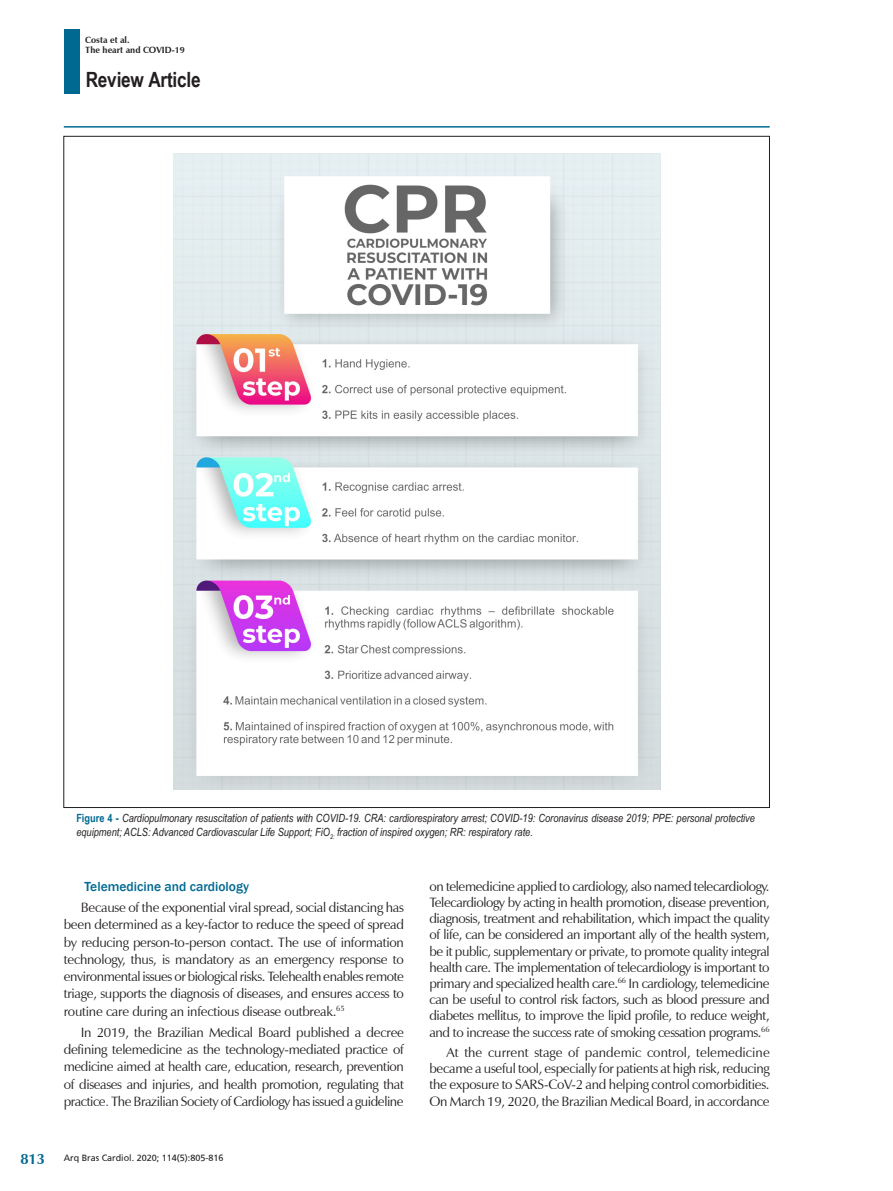
<style>
.page{position:relative;width:893px;height:1191px;background:#fff}
.page>*{position:absolute;margin:0;border:0;box-sizing:border-box;transform-origin:0 0}
.t1{font:700 21px "Arial Narrow";letter-spacing:-.01em;color:#231f20}
.t2{font:700 15px "Zapf Humanist 601 BT";color:#006991}
._01-TEXTO_BASICO{font:13.5px/16.2px "Zapf Humanist 601 BT";letter-spacing:-.025em;color:#231f20;text-align:justify}
._01-TEXTO_BASICO-2{font:500 13.5px "Franklin Gothic";color:#006991}
._05_LEGENDA_TABELA{font:italic 11.25px/13.5px "Arial Narrow";color:#231f20}
.t3{font:9px "Frutiger";color:#231f20}
.t4{font:700 9px/10.8px "Zapf Humanist 601 BT";color:#231f20}
.s1{font-weight:700;font-style:normal;color:#006991}
.s2{color:#222}
.s3{color:#7030a0}
</style>
<div class="page">
<hr style="left:64px;top:126px;width:706px;height:2px;background:#006991">
<div style="left:64px;top:29px;width:16px;height:65px;background:#006991"></div>
<img style="left:173px;top:154px;width:487px;height:636px">
<p class="t4" style="left:85px;top:34px;width:101px">Costa et al.<br>The heart and COVID-19</p>
<h1 class="t1" style="left:86px;top:64px;width:116px">Review Article</h1>
<p class="t2" style="left:20px;top:1149px;width:26px">813</p>
<p class="_05_LEGENDA_TABELA" style="left:76px;top:811px;width:680px"><span class="s1">Figure 4 -</span> Cardiopulmonary resuscitation of patients with COVID-19. CRA: cardiorespiratory arrest; COVID-19: Coronavirus disease 2019; PPE: personal protective equipment; ACLS: Advanced Cardiovascular Life Support; <span class="s2">FiO</span><sub>2:</sub> fraction of inspired oxygen; RR: respiratory rate.</p>
<p class="_01-TEXTO_BASICO-2" style="left:85px;top:878px;width:166px">Telemedicine and cardiology</p>
<p class="_01-TEXTO_BASICO" style="left:64px;top:899px;width:342px;line-height:17.2px;text-indent:17px">Because of the exponential viral spread, social distancing has been determined as a key-factor to reduce the speed of spread by reducing person-to-person contact. The use of information technology, thus, is mandatory as an emergency response to environmental issues or biological risks. Telehealth enables remote triage, supports the diagnosis of diseases, and ensures access to routine care during an infectious disease outbreak.<sup>65</sup></p>
<p class="_01-TEXTO_BASICO" style="left:64px;top:1023px;width:342px;line-height:17.2px;text-indent:17px">In 2019, the Brazilian Medical Board published a decree defining telemedicine as the technology-mediated practice of medicine aimed at health care, education, research, prevention of diseases and injuries, and health promotion, regulating that practice<span class="s3">.</span> The Brazilian Society of Cardiology has issued a guideline</p>
<p class="t3" style="left:64px;top:1153px;width:161px">Arq Bras Cardiol. 2020; 114(5):805-816</p>
<p class="_01-TEXTO_BASICO" style="left:429px;top:878px;width:342px">on telemedicine applied to cardiology, also named telecardiology.<br>Telecardiology by acting in health promotion, disease prevention, diagnosis, treatment and rehabilitation, which impact the quality of life, can be considered an important ally of the health system, be it public, supplementary or private, to promote quality integral health care. The implementation of telecardiology is important to primary and specialized health care.<sup>66</sup> In cardiology, telemedicine can be useful to control risk factors, such as blood pressure and diabetes mellitus, to improve the lipid profile, to reduce weight, and to increase the success rate of smoking cessation programs.<sup>66</sup></p>
<p class="_01-TEXTO_BASICO" style="left:429px;top:1044px;width:342px;text-indent:17px">At the current stage of pandemic control, telemedicine became a useful tool, especially for patients at high risk, reducing the exposure to SARS-CoV-2 and helping control comorbidities.<br>On March 19, 2020, the Brazilian Medical Board, in accordance</p>
</div>
